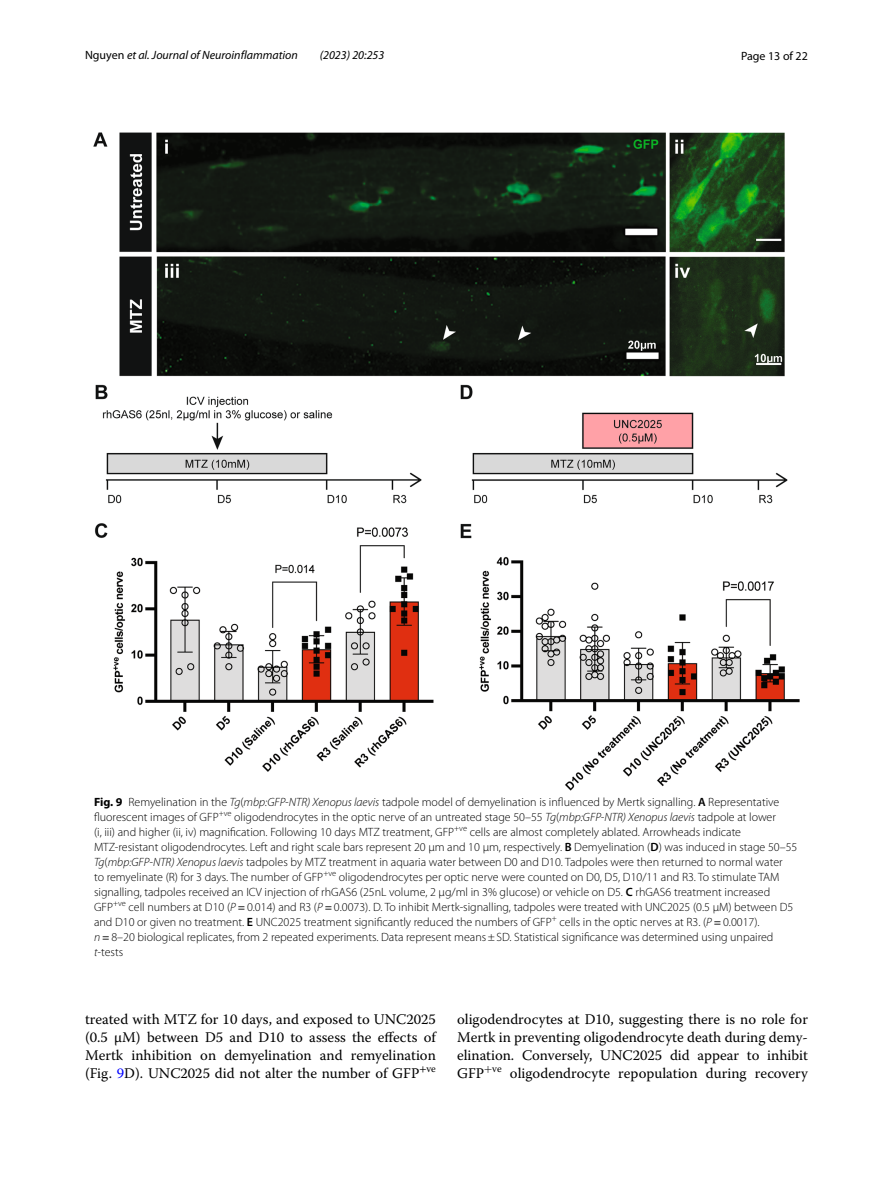
<style>
.page{position:relative;width:893px;height:1187px;background:#fff}
.page>*{position:absolute;margin:0;border:0;box-sizing:border-box;transform-origin:0 0}
.t1{font:14.7px/18px "Warnock Pro";color:#000;text-align:justify}
.t2{font:300 12px/15px "Myriad Pro";color:#000}
.t3{font:italic 12px "Myriad Pro";color:#000}
.t4{font:12px "Myriad Pro";color:#000}
.s1{font-style:normal}
.s2{font-weight:700}
.s3{font-style:italic}
.s4{font-weight:600}
.s5{font-family:"STIX";font-weight:400;font-style:italic}
.s6{color:#00f}
</style>
<div class="page">
<img style="left:94px;top:133px;width:705px;height:657px">
<p class="t3" style="left:85px;top:48px;width:214px"><span class="s1">Nguyen</span> et al. Journal of Neuroinflammation</p>
<p class="t3" style="left:320px;top:48px;width:66px">(2023) 20:253</p>
<p class="t4" style="left:741px;top:48px;width:68px">Page 13 of 22</p>
<p class="t2" style="left:94px;top:794px;width:705px"><span class="s2">Fig. 9</span> Remyelination in the <span class="s3">Tg</span>(<span class="s3">mbp:GFP-NTR) Xenopus laevis</span> tadpole model of demyelination is influenced by Mertk signalling. <span class="s4">A</span> Representative fluorescent images of -GFP<sup>+ve</sup> oligodendrocytes in the optic nerve of an untreated stage 50–55 <span class="s3">Tg</span>(<span class="s3">mbp:GFP-NTR) Xenopus laevis</span> tadpole at lower<br>(i, iii) and higher (ii, iv) magnification. Following 10 days MTZ treatment, GFP<sup>+ve</sup> cells are almost completely ablated. Arrowheads indicate MTZ-resistant oligodendrocytes. Left and right scale bars represent 20 µm and 10 µm, respectively. <span class="s4">B</span> Demyelination (<span class="s4">D</span>) was induced in stage 50–55<br><span class="s3">Tg</span>(<span class="s3">mbp:GFP-NTR) Xenopus laevis</span> tadpoles by MTZ treatment in aquaria water between D0 and D10. Tadpoles were then returned to normal water<br>to remyelinate (R) for 3 days. The number of -GFP<sup>+ve</sup> oligodendrocytes per optic nerve were counted on D0, D5, D10/11 and R3. To stimulate TAM signalling, tadpoles received an ICV injection of rhGAS6 (25nL volume, 2 µg/ml in 3% glucose) or vehicle on D5. <span class="s4">C</span> rhGAS6 treatment increased GFP<sup>+ve</sup> cell numbers at D10 (<span class="s3">P</span><span class="s5">=</span>0.014) and R3 (<span class="s3">P</span><span class="s5">=</span>0.0073). D. To inhibit Mertk-signalling, tadpoles were treated with UNC2025 (0.5 µM) between D5 and D10 or given no treatment. <span class="s4">E</span> UNC2025 treatment significantly reduced the numbers of -GFP<sup>+</sup> cells in the optic nerves at R3. (<span class="s3">P</span><span class="s5">=</span>0.0017). <span class="s3">n</span><span class="s5">=</span>8–20 biological replicates, from 2 repeated experiments. Data represent means±SD. Statistical significance was determined using unpaired <span class="s3">t-</span>tests</p>
<p class="t1" style="left:85px;top:1010px;width:352px">treated with MTZ for 10 days, and exposed to UNC2025 (0.5 µM) between D5 and D10 to assess the effects of Mertk inhibition on demyelination and remyelination (Fig. <span class="s6">9</span>D). UNC2025 did not alter the number of GFP<sup>+</sup><sup>ve</sup></p>
<p class="t1" style="left:457px;top:1010px;width:352px">oligodendrocytes at D10, suggesting there is no role for Mertk in preventing oligodendrocyte death during demy&shy;elination. Conversely, UNC2025 did appear to inhibit GFP<sup>+</sup><sup>ve</sup> oligodendrocyte repopulation during recovery</p>
</div>
